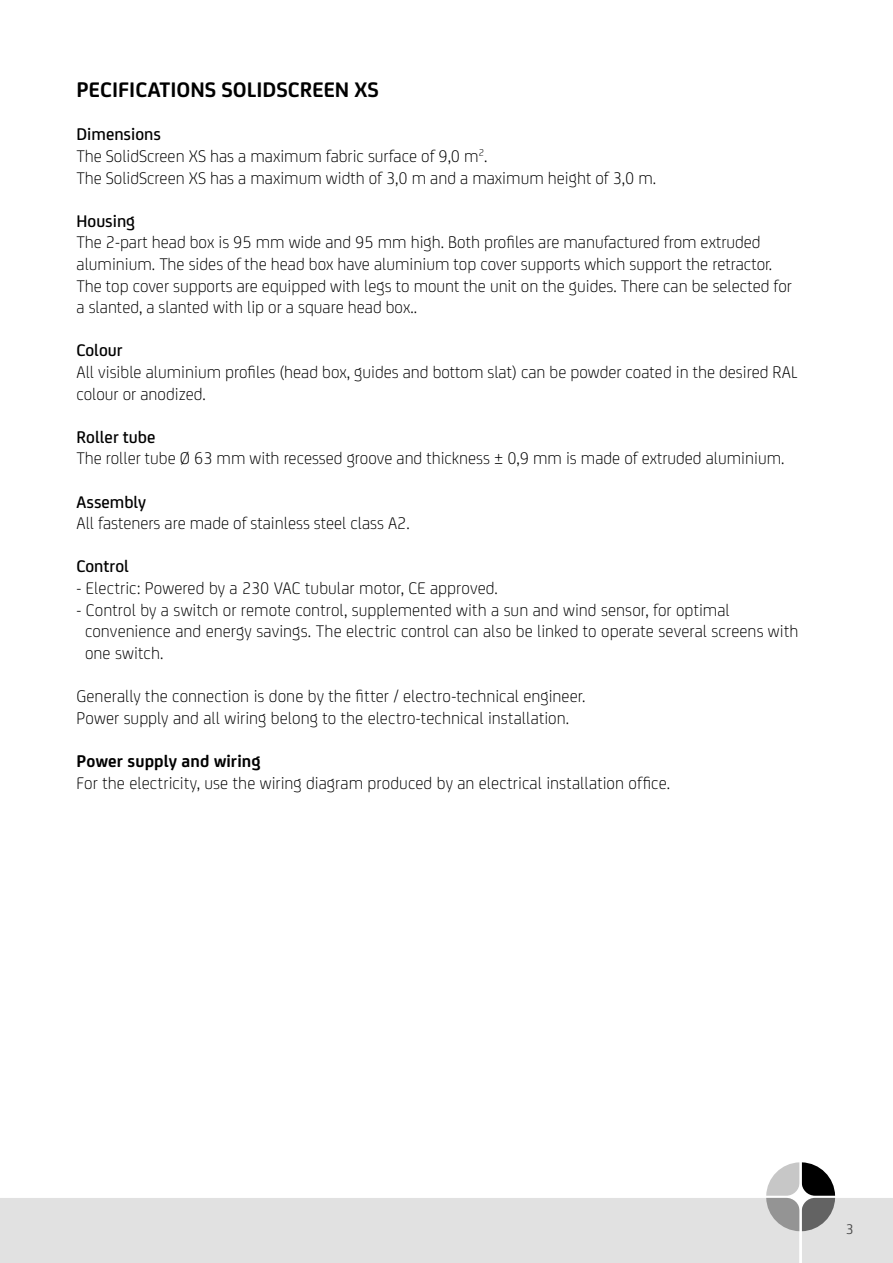
<style>
.page{position:relative;width:893px;height:1263px;background:#fff}
.page>*{position:absolute;margin:0;border:0;box-sizing:border-box;transform-origin:0 0}
.t1{font:700 22.5px "FS Joey";color:#000}
.t2{font:300 18px/21.6px "FS Joey";color:#000}
.t3{font:500 18px "FS Joey";color:#000}
.t4{font:700 18px "FS Joey";letter-spacing:.01em;color:#000}
.t5{font:15px "FS Joey";color:#494949}
.s1{font-weight:500}
</style>
<div class="page">
<div style="left:0;top:1198px;width:766px;height:65px;background:#e1e1e1"></div>
<svg style="left:766px;top:1162px;width:127px;height:101px"></svg>
<hr style="left:800px;top:0;width:2px;height:1263px;background:#fff">
<p class="t1" style="left:77px;top:73px;width:304px">PECIFICATIONS SOLIDSCREEN XS</p>
<p class="t2" style="left:77px;top:123px;width:581px"><span class="s1">Dimensions<br></span>The SolidScreen XS has a maximum fabric surface of 9,0 m<sup>2</sup>.<br>The SolidScreen XS has a maximum width of 3,0 m and a maximum height of 3,0 m.</p>
<p class="t3" style="left:77px;top:208px;width:60px">Housing</p>
<p class="t2" style="left:77px;top:231px;width:717px">The 2-part head box is 95 mm wide and 95 mm high. Both profiles are manufactured from extruded aluminium. The sides of the head box have aluminium top cover supports which support the retractor.<br>The top cover supports are equipped with legs to mount the unit on the guides. There can be selected for a slanted, a slanted with lip or a square head box..</p>
<p class="t3" style="left:77px;top:337px;width:48px">Colour</p>
<p class="t2" style="left:77px;top:360px;width:722px">All visible aluminium profiles (head box, guides and bottom slat) can be powder coated in the desired RAL colour or anodized.</p>
<p class="t3" style="left:77px;top:424px;width:80px">Roller tube</p>
<p class="t2" style="left:77px;top:447px;width:709px">The roller tube Ø 63 mm with recessed groove and thickness ± 0,9 mm is made of extruded aluminium.</p>
<p class="t3" style="left:77px;top:489px;width:71px">Assembly</p>
<p class="t2" style="left:77px;top:511px;width:335px">All fasteners are made of stainless steel class A2.</p>
<p class="t3" style="left:77px;top:553px;width:54px">Control</p>
<p class="t2" style="left:77px;top:576px;width:423px">- Electric: Powered by a 230 VAC tubular motor, CE approved.</p>
<p class="t2" style="left:85px;top:598px;width:715px;text-indent:-8px">- Control by a switch or remote control, supplemented with a sun and wind sensor, for optimal convenience and energy savings. The electric control can also be linked to operate several screens with one switch.</p>
<p class="t2" style="left:77px;top:684px;width:511px">Generally the connection is done by the fitter / electro-technical engineer.<br>Power supply and all wiring belong to the electro-technical installation.</p>
<p class="t4" style="left:77px;top:747px;width:185px">Power supply and wiring</p>
<p class="t2" style="left:77px;top:771px;width:595px">For the electricity, use the wiring diagram produced by an electrical installation office.</p>
<p class="t5" style="left:846px;top:1218px;width:9px">3</p>
</div>
